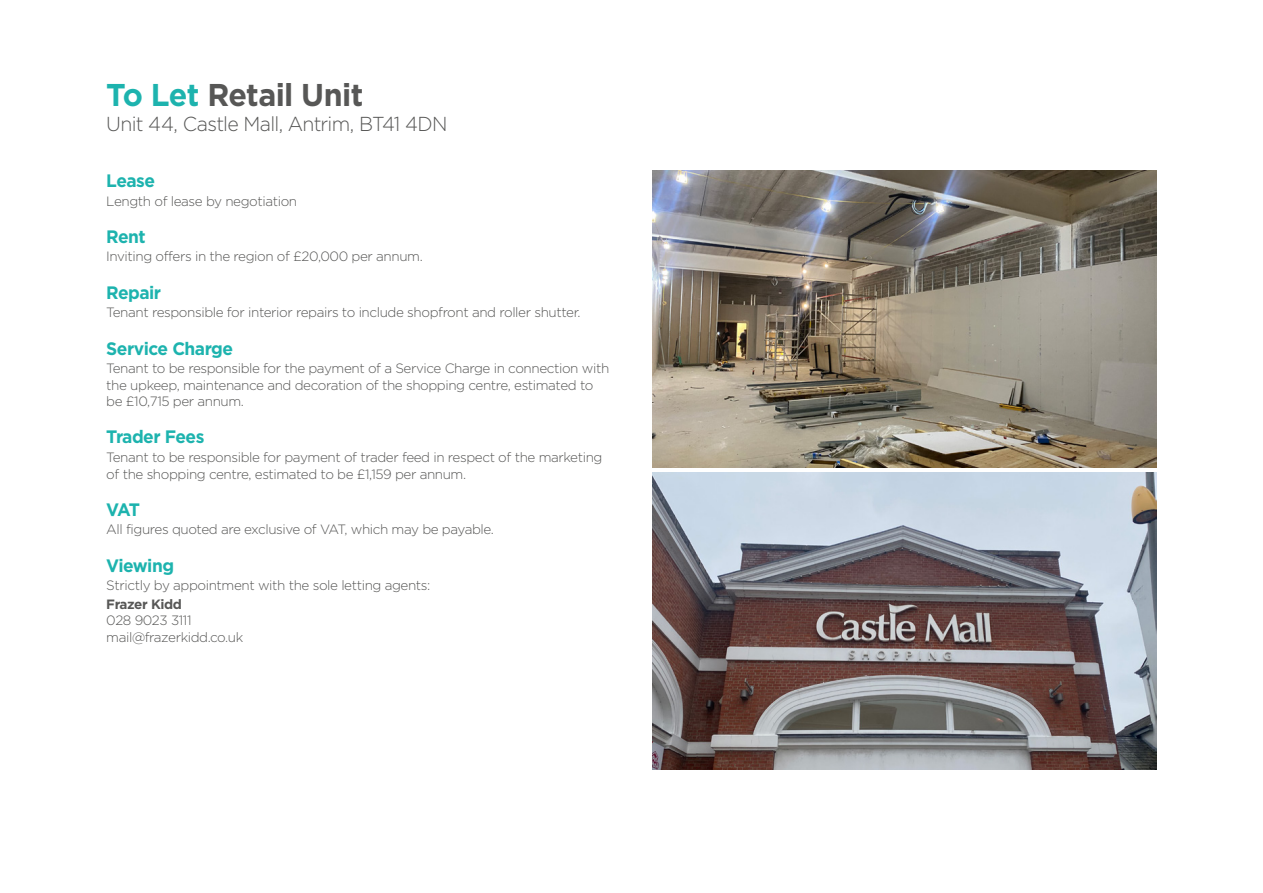
<style>
.page{position:relative;width:1263px;height:893px;background:#fff}
.page>*{position:absolute;margin:0;border:0;box-sizing:border-box;transform-origin:0 0}
.t1{font:700 31.5px "Gotham";letter-spacing:-.02em;color:#575756;scale:.96 1}
.t2{font:300 20.25px "Gotham";letter-spacing:-.035em;color:#575756}
.t3{font:700 18px "Gotham";letter-spacing:-.03em;color:#1db3ae;scale:.96 1}
.t4{font:300 13.5px/16.5px "Gotham";letter-spacing:-.03em;color:#575756}
.t5{font:300 13.5px "Gotham HTF";letter-spacing:-.03em;color:#575756}
.t6{font:700 13.5px "Gotham";letter-spacing:-.03em;color:#575756}
.s1{color:#1db3ae}
</style>
<div class="page">
<img style="left:653px;top:170px;width:504px;height:298px">
<img style="left:653px;top:472px;width:504px;height:298px">
<h1 class="t1" style="left:106px;top:77px;width:269px"><span class="s1">To Let</span> Retail Unit</h1>
<h2 class="t2" style="left:106px;top:113px;width:343px">Unit 44, Castle Mall, Antrim, BT41 4DN</h2>
<h3 class="t3" style="left:106px;top:170px;width:52px">Lease</h3>
<p class="t5" style="left:106px;top:193px;width:192px">Length of lease by negotiation</p>
<h3 class="t3" style="left:106px;top:226px;width:43px">Rent</h3>
<p class="t4" style="left:106px;top:248px;width:318px">Inviting offers in the region of £20,000 per annum.</p>
<h3 class="t3" style="left:106px;top:282px;width:59px">Repair</h3>
<p class="t4" style="left:106px;top:304px;width:476px">Tenant responsible for interior repairs to include shopfront and roller shutter.</p>
<h3 class="t3" style="left:106px;top:338px;width:134px">Service Charge</h3>
<p class="t4" style="left:106px;top:360px;width:504px">Tenant to be responsible for the payment of a Service Charge in connection with the upkeep, maintenance and decoration of the shopping centre, estimated to be £10,715 per annum.</p>
<h3 class="t3" style="left:106px;top:427px;width:104px">Trader Fees</h3>
<p class="t4" style="left:106px;top:449px;width:498px">Tenant to be responsible for payment of trader feed in respect of the marketing of the shopping centre, estimated to be £1,159 per annum.</p>
<h3 class="t3" style="left:106px;top:499px;width:37px">VAT</h3>
<p class="t4" style="left:106px;top:521px;width:389px">All figures quoted are exclusive of VAT, which may be payable.</p>
<h3 class="t3" style="left:106px;top:555px;width:72px">Viewing</h3>
<p class="t4" style="left:106px;top:577px;width:326px">Strictly by appointment with the sole letting agents:</p>
<p class="t6" style="left:106px;top:596px;width:77px">Frazer Kidd</p>
<p class="t4" style="left:106px;top:612px;width:139px">028 9023 3111 mail@frazerkidd.co.uk</p>
</div>
